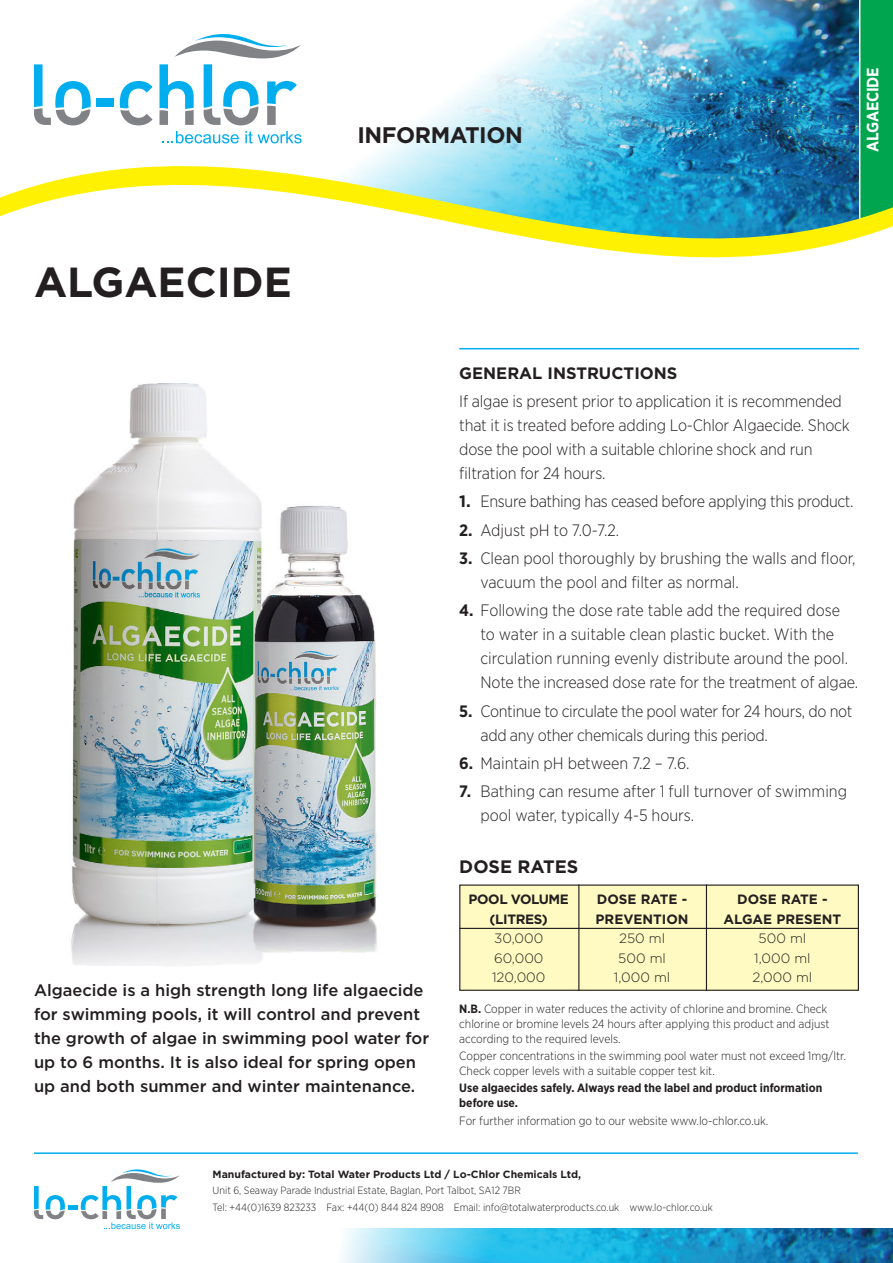
<style>
.page{position:relative;width:893px;height:1263px;background:#fff}
.page>*{position:absolute;margin:0;border:0;box-sizing:border-box;transform-origin:0 0}
.t1{font:700 42px "Gotham";color:#231f20}
.t2{font:700 22.5px "Gotham";letter-spacing:-.02em;color:#231f20}
.t3{font:700 18px "Gotham";color:#231f20}
.t4{font:300 16.5px/24px "Gotham Narrow";letter-spacing:-.01em;color:#231f20}
.t5{font:500 16.5px/24px "Gotham";color:#231f20}
.t6{font:700 16.5px "Gotham";color:#231f20}
.t7{font:700 16.5px "Gotham Narrow";letter-spacing:-.01em;color:#fff}
.t8{font:700 13.5px/19.5px "Gotham";color:#231f20}
.t9{font:300 13.5px/19.5px "Gotham";color:#231f20;text-align:center}
.t10{font:300 12px/15px "Gotham Narrow";color:#231f20}
.t11{font:700 12px/15px "Gotham Narrow";color:#231f20}
.t12{font:300 10.5px/16.5px "Gotham Narrow";color:#231f20}
.t13{font:700 10.5px "Gotham";color:#231f20}
.s1{font-family:"Gotham";font-weight:700}
.s2{font-weight:700}
</style>
<div class="page">
<img style="left:71px;top:383px;width:306px;height:583px">
<div style="left:460px;top:885px;width:398px;height:105px;background:#fffac1"></div>
<div style="left:459px;top:884px;width:400px;height:107px;border:1px solid #231f20"></div>
<img style="left:484px;top:0;width:375px;height:77px">
<svg style="left:34px;top:64px;width:9px;height:13px"></svg>
<svg style="left:159px;top:64px;width:9px;height:13px"></svg>
<svg style="left:204px;top:64px;width:9px;height:13px"></svg>
<svg style="left:174px;top:34px;width:127px;height:24px"></svg>
<svg style="left:34px;top:1169px;width:146px;height:60px"></svg>
<div style="left:860px;top:0;width:33px;height:77px;background:#00a54f"></div>
<hr style="left:578px;top:884px;width:1px;height:107px;background:#231f20">
<hr style="left:459px;top:928px;width:400px;height:1px;background:#231f20">
<hr style="left:706px;top:884px;width:1px;height:107px;background:#231f20">
<img style="left:0;top:77px;width:893px;height:181px">
<hr style="left:459px;top:348px;width:400px;height:1px;background:#00aeef">
<hr style="left:34px;top:1152px;width:824px;height:2px;background:#00aeef">
<img style="left:342px;top:1229px;width:551px;height:34px">
<h2 class="t2" style="left:357px;top:121px;width:74px">INFORMAT</h2>
<h2 class="t2" style="left:479px;top:121px;width:41px">ION</h2>
<p class="t7" style="left:862px;top:152px;width:87px;rotate:-90deg">algaecide</p>
<h1 class="t1" style="left:34px;top:255px;width:259px">ALGAECIDE</h1>
<p class="t5" style="left:34px;top:977px;width:397px">Algaecide is a high strength long life algaecide for swimming pools, it will control and prevent the growth of algae in swimming pool water for up to 6 months. It is also ideal for spring open up and both summer and winter maintenance.</p>
<p class="t6" style="left:459px;top:362px;width:130px">GENERAL INSTRU</p>
<p class="t6" style="left:611px;top:362px;width:68px">CTIONS</p>
<p class="t4" style="left:459px;top:389px;width:392px">If algae is present prior to application it is recommended that it is treated before adding Lo-Chlor Algaecide. Shock dose the pool with a suitable chlorine shock and run filtration for 24 hours.</p>
<p class="t4" style="left:459px;top:489px;width:396px"><span class="s1">1.</span> Ensure bathing has ceased before applying this product.</p>
<p class="t4" style="left:459px;top:517px;width:162px"><span class="s2">2.</span> Adjust pH to 7.0-7.2.</p>
<p class="t4" style="left:480px;top:546px;width:377px;text-indent:-21px"><span class="s2">3.</span> Clean pool thoroughly by brushing the walls and floor, vacuum the pool and filter as normal.</p>
<p class="t4" style="left:480px;top:598px;width:379px;text-indent:-21px"><span class="s2">4.</span> Following the dose rate table add the required dose to water in a suitable clean plastic bucket. With the circulation running evenly distribute around the pool.<br>Note the increased dose rate for the treatment of algae.</p>
<p class="t4" style="left:480px;top:698px;width:373px;text-indent:-21px"><span class="s2">5.</span> Continue to circulate the pool water for 24 hours, do not add any other chemicals during this period.</p>
<p class="t4" style="left:459px;top:750px;width:232px"><span class="s2">6.</span> Maintain pH between 7.2 – 7.6.</p>
<p class="t4" style="left:480px;top:779px;width:368px;text-indent:-21px"><span class="s2">7.</span> Bathing can resume after 1 full turnover of swimming pool water, typically 4-5 hours.</p>
<p class="t3" style="left:459px;top:855px;width:121px">DOSE RATES</p>
<p class="t8" style="left:469px;top:889px;width:20px">POOL</p>
<p class="t8" style="left:490px;top:889px;width:79px;text-indent:21px">VOLUME (LITRES)</p>
<p class="t9" style="left:492px;top:928px;width:55px;text-align:left">30,000<br>60,000<br>120,000</p>
<p class="t8" style="left:597px;top:889px;width:11px">DOSE</p>
<p class="t8" style="left:596px;top:889px;width:95px;text-align:right">RATE -<br>PREVENTION</p>
<p class="t9" style="left:614px;top:928px;width:58px">250 ml<br>500 ml<br>1,000 ml</p>
<p class="t8" style="left:737px;top:889px;width:11px">DOSE</p>
<p class="t8" style="left:723px;top:889px;width:106px;text-indent:57px">RATE -<br>ALG AE PRESE</p>
<p class="t8" style="left:822px;top:909px;width:21px">NT</p>
<p class="t9" style="left:752px;top:928px;width:61px">500 ml<br>1,000 ml<br>2,000 ml</p>
<p class="t10" style="left:459px;top:1001px;width:372px"><span class="s2">N.B.</span> Copper in water reduces the activity of chlorine and bromine. Check chlorine or bromine levels 24 hours after applying this product and adjust according to the required levels.</p>
<p class="t10" style="left:459px;top:1048px;width:388px">Copper concentrations in the swimming pool water must not exceed 1mg/ltr.<br>Check copper levels with a suitable copper test kit.</p>
<p class="t11" style="left:459px;top:1080px;width:364px">Use algaecides safely. Always read the label and product information before use.</p>
<p class="t10" style="left:459px;top:1112px;width:311px">For further information go to our website www.lo-chlor.co.uk.</p>
<p class="t13" style="left:213px;top:1167px;width:370px">MANUFACTURED BY: TOTAL WATER PRODUCTS LTD / LO-CHLOR CHEMICALS LTD,</p>
<p class="t12" style="left:213px;top:1182px;width:502px">Unit 6, Seaway Parade Industrial Estate, Baglan, Port Talbot, SA12 7BR<br>Tel: +44(0)1639 823233 Fax: +44(0) 844 824 8908 Email: info@totalwaterproducts.co.uk www.lo-chlor.co.uk</p>
</div>
